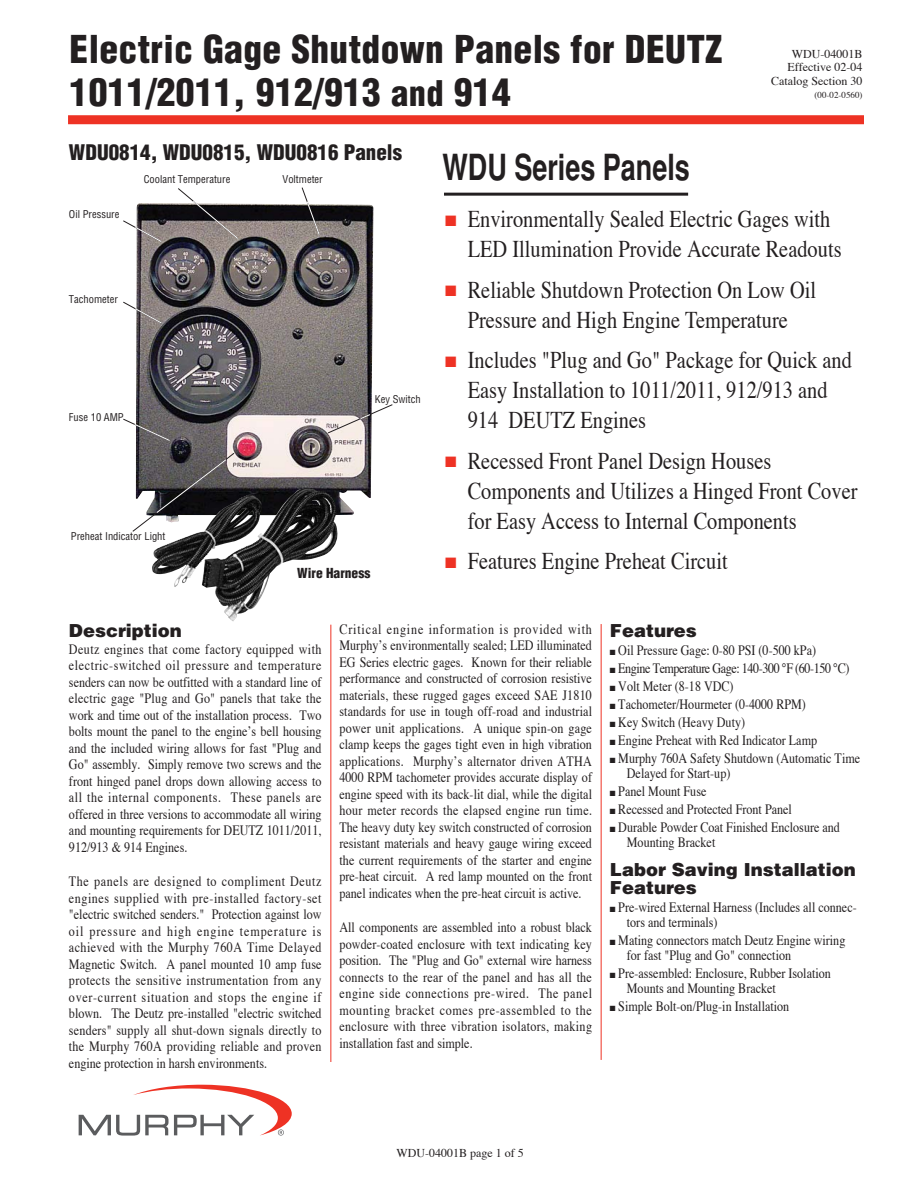
<style>
.page{position:relative;width:918px;height:1188px;background:#fff}
.page>*{position:absolute;margin:0;border:0;box-sizing:border-box;transform-origin:0 0}
.t1{font:900 condensed 37.5px/43.5px "Helvetica";letter-spacing:.01em;color:#231f20}
.t2{font:700 36px "Helvetica";color:#231f20;scale:.75 1}
.t3{font:24px/30px "Times";color:#231f20;scale:.85 1}
.t4{font:900 condensed 21px "Helvetica";color:#231f20}
.t5{font:900 18px/18px "Helvetica";color:#231f20}
.t6{font:14.25px/16.5px "Times";color:#231f20;scale:.85 1}
.t7{font:14.25px "Times";letter-spacing:-.035em;color:#231f20;scale:.85 1}
.t8{font:900 condensed 13.5px "Helvetica";color:#231f20}
.t9{font:12px/13.5px "Times";color:#231f20;text-align:right}
.t10{font:condensed 10.5px "Helvetica";color:#231f20}
.t11{font:9px "Times";color:#231f20}
.s1{font-size:34.5px}
.s2{color:#ee3224}
</style>
<div class="page">
<div style="left:68px;top:115px;width:796px;height:9px;background:#ee3224"></div>
<hr style="left:444px;top:193px;width:244px;height:3px;background:#231f20">
<svg style="left:79px;top:1085px;width:213px;height:51px"></svg>
<img style="left:136px;top:203px;width:238px;height:312px">
<img style="left:183px;top:487px;width:156px;height:134px">
<hr style="left:330px;top:625px;width:1px;height:437px;background:#ee3224">
<hr style="left:601px;top:624px;width:1px;height:436px;background:#ee3224">
<svg style="left:327px;top:404px;width:66px;height:30px"></svg>
<svg style="left:301px;top:187px;width:19px;height:49px"></svg>
<svg style="left:177px;top:188px;width:62px;height:52px"></svg>
<svg style="left:123px;top:220px;width:39px;height:23px"></svg>
<svg style="left:123px;top:418px;width:48px;height:24px"></svg>
<svg style="left:132px;top:452px;width:103px;height:80px"></svg>
<svg style="left:123px;top:301px;width:39px;height:23px"></svg>
<h1 class="t1" style="left:70px;top:30px;width:654px">Electric Gage Shutdown Panels for DEUTZ<br>1011/2011, 912/913 <span class="s1">and</span> 914</h1>
<p class="t9" style="left:771px;top:48px;width:93px">WDU-04001B<br>Effective 02-04<br>Catalog Section 30</p>
<p class="t11" style="left:815px;top:91px;width:49px">(00-02-0560)</p>
<h3 class="t4" style="left:69px;top:145px;width:335px">WDU0814, WDU0815, WDU0816 Panels</h3>
<p class="t10" style="left:69px;top:210px;width:52px">Oil Pressure</p>
<p class="t10" style="left:144px;top:175px;width:88px">Coolant Temperature</p>
<p class="t10" style="left:283px;top:175px;width:42px">Voltmeter</p>
<p class="t10" style="left:69px;top:295px;width:50px">Tachometer</p>
<p class="t10" style="left:69px;top:413px;width:56px">Fuse 10 AMP</p>
<p class="t10" style="left:71px;top:532px;width:96px">Preheat Indicator Light</p>
<p class="t10" style="left:375px;top:395px;width:47px">Key Switch</p>
<p class="t8" style="left:297px;top:567px;width:75px">Wire Harness</p>
<h2 class="t2" style="left:442px;top:154px;width:332px">WDU Series Panels</h2>
<h3 class="t3" style="left:468px;top:206px;width:441px;text-indent:-22px"><span class="s2">■</span> Environmentally Sealed Electric Gages with<br>LED Illumination Provide Accurate Readouts</h3>
<h3 class="t3" style="left:445px;top:277px;width:438px;text-align:center"><span class="s2">■</span> Reliable Shutdown Protection On Low Oil<br>Pressure and High Engine Temperature</h3>
<h3 class="t3" style="left:468px;top:347px;width:454px;text-indent:-22px"><span class="s2">■</span> Includes "Plug and Go" Package for Quick and<br>Easy Installation to 1011/2011, 912/913 and<br>914 DEUTZ Engines</h3>
<h3 class="t3" style="left:468px;top:448px;width:460px;text-indent:-22px"><span class="s2">■</span> Recessed Front Panel Design Houses<br>Components and Utilizes a Hinged Front Cover for Easy Access to Internal Components</h3>
<h3 class="t3" style="left:445px;top:548px;width:334px"><span class="s2">■</span> Features Engine Preheat Circuit</h3>
<p class="t5" style="left:69px;top:623px;width:114px">Description</p>
<p class="t6" style="left:69px;top:642px;width:299px;text-align:justify">Deutz engines that come factory equipped with electric-switched oil pressure and temperature senders can now be outfitted with a standard line of electric gage "Plug and Go" panels that take the work and time out of the installation process. Two bolts mount the panel to the engine’s bell housing and the included wiring allows for fast "Plug and Go" assembly. Simply remove two screws and the front hinged panel drops down allowing access to all the internal components. These panels are offered in three versions to accommodate all wiring and mounting requirements for DEUTZ 1011/2011, 912/913 &amp; 914 Engines.</p>
<p class="t6" style="left:69px;top:874px;width:299px;text-align:justify">The panels are designed to compliment Deutz engines supplied with pre-installed factory-set "electric switched senders." Protection against low oil pressure and high engine temperature is achieved with the Murphy 760A Time Delayed Magnetic Switch. A panel mounted 10 amp fuse protects the sensitive instrumentation from any over-current situation and stops the engine if blown. The Deutz pre-installed "electric switched senders" supply all shut-down signals directly to the Murphy 760A providing reliable and proven engine protection in harsh environments.</p>
<p class="t6" style="left:339px;top:622px;width:299px;text-align:justify">Critical engine information is provided with Murphy’s environmentally sealed; LED illuminated EG Series electric gages. Known for their reliable performance and constructed of corrosion resistive materials, these rugged gages exceed SAE J1810 standards for use in tough off-road and industrial power unit applications. A unique spin-on gage clamp keeps the gages tight even in high vibration applications. Murphy’s alternator driven ATHA 4000 RPM tachometer provides accurate display of engine speed with its back-lit dial, while the digital hour meter records the elapsed engine run time.<br>The heavy duty key switch constructed of corrosion resistant materials and heavy gauge wiring exceed the current requirements of the starter and engine pre-heat circuit. A red lamp mounted on the front panel indicates when the pre-heat circuit is active.</p>
<p class="t6" style="left:339px;top:921px;width:299px;text-align:justify">All components are assembled into a robust black powder-coated enclosure with text indicating key position. The "Plug and Go" external wire harness connects to the rear of the panel and has all the engine side connections pre-wired. The panel mounting bracket comes pre-assembled to the enclosure with three vibration isolators, making installation fast and simple.</p>
<p class="t5" style="left:610px;top:623px;width:88px">Features</p>
<p class="t6" style="left:610px;top:643px;width:244px">■ Oil Pressure Gage: 0-80 PSI (0-500 kPa)</p>
<p class="t7" style="left:610px;top:662px;width:283px">■ Engine Temperature Gage: 140-300 °F (60-150 °C)</p>
<p class="t6" style="left:610px;top:679px;width:147px">■ Volt Meter (8-18 VDC)</p>
<p class="t6" style="left:610px;top:697px;width:232px">■ Tachometer/Hourmeter (0-4000 RPM)</p>
<p class="t6" style="left:610px;top:715px;width:160px">■ Key Switch (Heavy Duty)</p>
<p class="t6" style="left:610px;top:733px;width:245px">■ Engine Preheat with Red Indicator Lamp</p>
<p class="t6" style="left:627px;top:752px;width:276px;line-height:15px;text-indent:-17px">■ Murphy 760A Safety Shutdown (Automatic Time<br>Delayed for Start-up)</p>
<p class="t6" style="left:610px;top:784px;width:115px">■ Panel Mount Fuse</p>
<p class="t6" style="left:610px;top:802px;width:216px">■ Recessed and Protected Front Panel</p>
<p class="t6" style="left:627px;top:821px;width:252px;line-height:15px;text-indent:-17px">■ Durable Powder Coat Finished Enclosure and<br>Mounting Bracket</p>
<p class="t5" style="left:610px;top:862px;width:247px">Labor Saving Installation<br>Features</p>
<p class="t6" style="left:627px;top:901px;width:272px;line-height:15px;text-indent:-17px">■ Pre-wired External Harness (Includes all connec&shy;tors and terminals)</p>
<p class="t6" style="left:627px;top:934px;width:259px;line-height:15px;text-indent:-17px">■ Mating connectors match Deutz Engine wiring for fast "Plug and Go" connection</p>
<p class="t6" style="left:627px;top:967px;width:242px;line-height:15px;text-indent:-17px">■ Pre-assembled: Enclosure, Rubber Isolation<br>Mounts and Mounting Bracket</p>
<p class="t6" style="left:610px;top:999px;width:212px">■ Simple Bolt-on/Plug-in Installation</p>
<p class="t9" style="left:397px;top:1147px;width:129px">WDU-04001B page 1 of 5</p>
</div>
